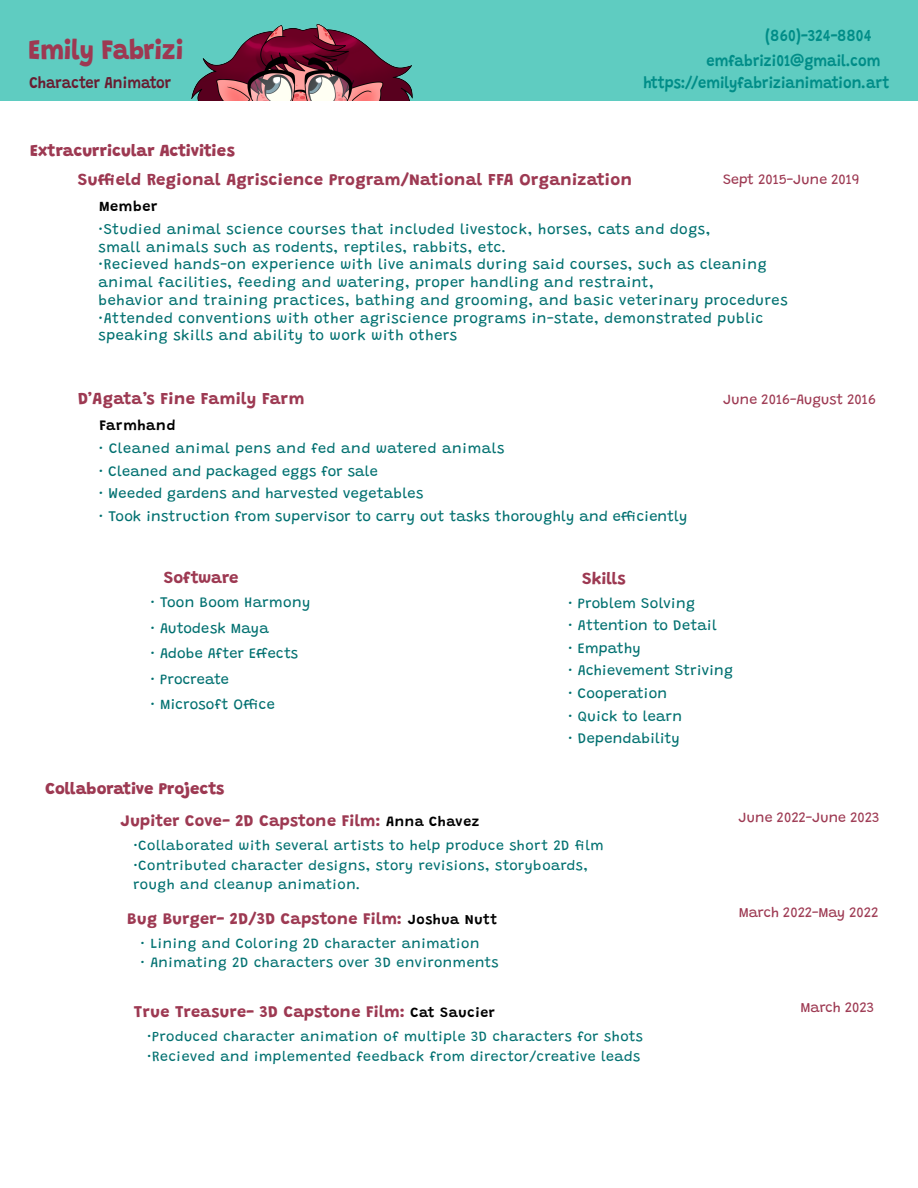
<style>
.page{position:relative;width:918px;height:1188px;background:#fff}
.page>*{position:absolute;margin:0;border:0;box-sizing:border-box;transform-origin:0 0}
.t1{font:100 28.35px "Grandstander";color:#9d3952;scale:.9 1}
.t2{font:100 16.8px/28.8px "Grandstander";letter-spacing:.02em;color:#9d3952}
.t3{font:100 16.8px "Grandstander";color:#9d3952}
.t4{font:100 16.5px/24.5px "Grandstander";color:#008d88;scale:.9 1}
.t5{font:100 16.5px "Grandstander";color:#691c30;scale:.9 1}
.t6{font:100 16.35px "Grandstander";letter-spacing:.02em;color:#9d3952}
.t7{font:100 14.85px/17.7px "Grandstander";letter-spacing:.04em;color:#007070}
.t8{font:100 14.55px "Grandstander";letter-spacing:.02em;color:#007070}
.t9{font:100 14.55px "Grandstander";letter-spacing:.04em;color:#007070}
.t10{font:100 14.55px "Grandstander";letter-spacing:.04em;color:#000}
.t11{font:100 14.1px/19.8px "Grandstander";letter-spacing:.04em;color:#007070}
.t12{font:100 14.1px "Grandstander";color:#9d3952}
.s1{font-size:14.1px;color:#000}
</style>
<div class="page">
<div style="left:0;top:0;width:918px;height:100px;background:#5fccc1"></div>
<img style="left:191px;top:24px;width:222px;height:76px">
<h1 class="t1" style="left:28px;top:28px;width:174px">Emily Fabrizi</h1>
<p class="t5" style="left:29px;top:70px;width:159px">Character Animator</p>
<p class="t4" style="left:707px;top:22px;width:195px;text-indent:59px">(860)-324-8804 emfabrizi01@gmail.com</p>
<p class="t4" style="left:643px;top:69px;width:275px">https://emilyfabrizianimation.art</p>
<p class="t2" style="left:78px;top:135px;width:556px;text-indent:-48px">Extracurricular Activities<br>Suffield Regional Agriscience Program/National FFA Organization</p>
<p class="t12" style="left:723px;top:169px;width:138px">Sept 2015-June 2019</p>
<p class="t10" style="left:99px;top:195px;width:60px">Member</p>
<p class="t7" style="left:99px;top:219px;width:613px">•Studied animal science courses that included livestock, horses, cats and dogs, small animals such as rodents, reptiles, rabbits, etc.</p>
<p class="t7" style="left:99px;top:254px;width:690px">•Recieved hands-on experience with live animals during said courses, such as cleaning animal facilities, feeding and watering, proper handling and restraint,<br>behavior and training practices, bathing and grooming, and basic veterinary procedures</p>
<p class="t7" style="left:99px;top:308px;width:666px">•Attended conventions with other agriscience programs in-state, demonstrated public speaking skills and ability to work with others</p>
<p class="t2" style="left:78px;top:383px;width:228px">D’Agata’s Fine Family Farm</p>
<p class="t12" style="left:723px;top:388px;width:154px">June 2016-August 2016</p>
<p class="t10" style="left:99px;top:414px;width:77px">Farmhand</p>
<p class="t9" style="left:99px;top:437px;width:407px">• Cleaned animal pens and fed and watered animals</p>
<p class="t8" style="left:99px;top:460px;width:281px">• Cleaned and packaged eggs for sale</p>
<p class="t8" style="left:99px;top:482px;width:326px">• Weeded gardens and harvested vegetables</p>
<p class="t8" style="left:99px;top:505px;width:590px">• Took instruction from supervisor to carry out tasks thoroughly and efficiently</p>
<p class="t3" style="left:164px;top:565px;width:76px">Software</p>
<p class="t8" style="left:150px;top:591px;width:161px">• Toon Boom Harmony</p>
<p class="t8" style="left:150px;top:617px;width:120px">• Autodesk Maya</p>
<p class="t8" style="left:150px;top:642px;width:149px">• Adobe After Effects</p>
<p class="t8" style="left:150px;top:668px;width:80px">• Procreate</p>
<p class="t8" style="left:150px;top:694px;width:126px">• Microsoft Office</p>
<p class="t3" style="left:46px;top:775px;width:180px">Collaborative Projects</p>
<p class="t3" style="left:582px;top:565px;width:45px">Skills</p>
<p class="t8" style="left:568px;top:592px;width:128px">• Problem Solving</p>
<p class="t8" style="left:568px;top:614px;width:150px">• Attention to Detail</p>
<p class="t8" style="left:568px;top:637px;width:74px">• Empathy</p>
<p class="t8" style="left:568px;top:660px;width:166px">• Achievement Striving</p>
<p class="t8" style="left:568px;top:682px;width:100px">• Cooperation</p>
<p class="t8" style="left:568px;top:705px;width:115px">• Quick to learn</p>
<p class="t8" style="left:568px;top:727px;width:113px">• Dependability</p>
<p class="t6" style="left:120px;top:808px;width:360px">Jupiter Cove- 2D Capstone Film: <span class="s1">Anna Chavez</span></p>
<p class="t11" style="left:134px;top:834px;width:472px">•Collaborated with several artists to help produce short 2D film</p>
<p class="t11" style="left:134px;top:854px;width:456px">•Contributed character designs, story revisions, storyboards, rough and cleanup animation.</p>
<p class="t6" style="left:127px;top:906px;width:371px">Bug Burger- 2D/3D Capstone Film: <span class="s1">Joshua Nutt</span></p>
<p class="t11" style="left:140px;top:932px;width:340px">• Lining and Coloring 2D character animation</p>
<p class="t11" style="left:140px;top:952px;width:360px">• Animating 2D characters over 3D environments</p>
<p class="t6" style="left:134px;top:999px;width:362px">True Treasure- 3D Capstone Film: <span class="s1">Cat Saucier</span></p>
<p class="t11" style="left:147px;top:1025px;width:497px">•Produced character animation of multiple 3D characters for shots</p>
<p class="t11" style="left:147px;top:1045px;width:495px">•Recieved and implemented feedback from director/creative leads</p>
<p class="t12" style="left:739px;top:806px;width:142px">June 2022-June 2023</p>
<p class="t12" style="left:739px;top:902px;width:141px">March 2022-May 2022</p>
<p class="t12" style="left:801px;top:997px;width:75px">March 2023</p>
</div>
